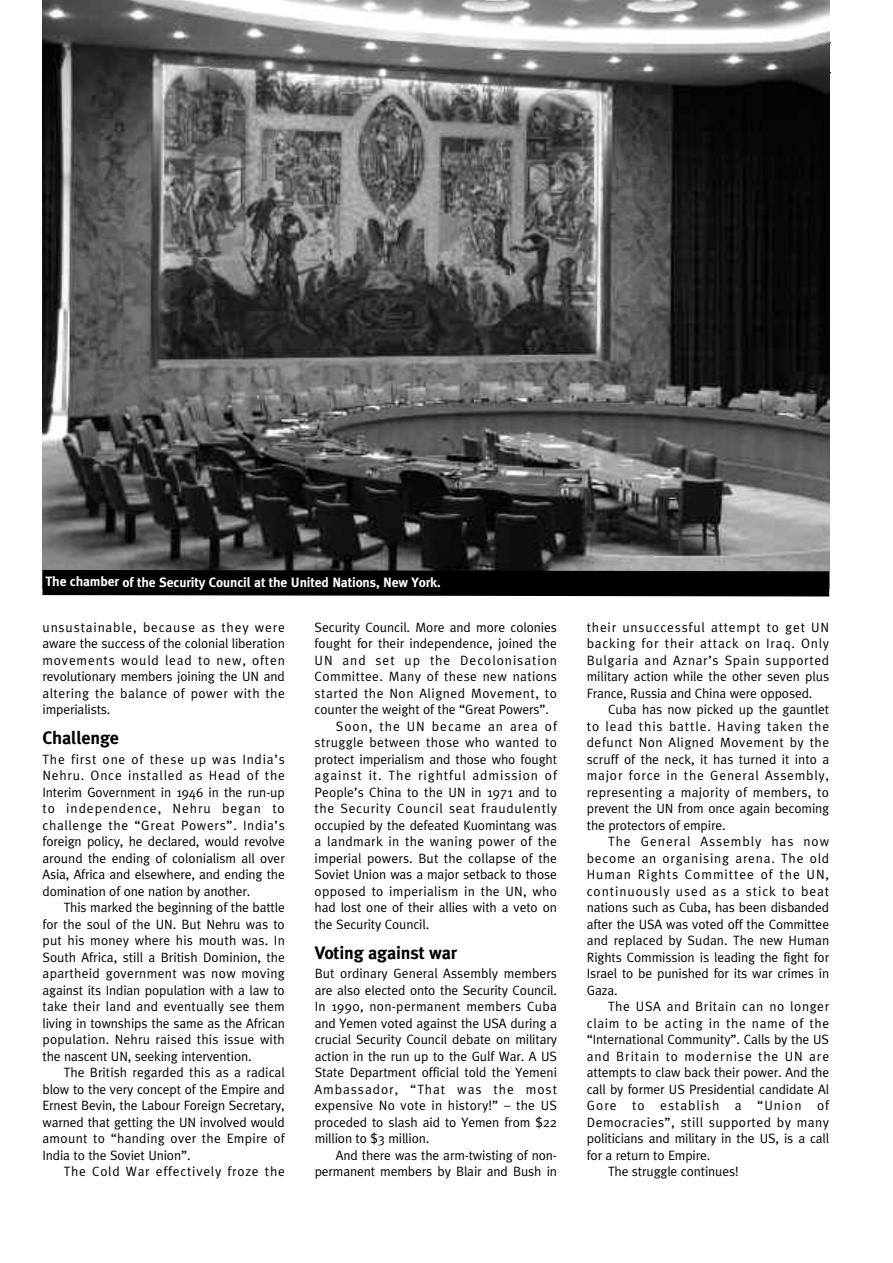
<style>
.page{position:relative;width:893px;height:1263px;background:#fff}
.page>*{position:absolute;margin:0;border:0;box-sizing:border-box;transform-origin:0 0}
.t1{font:700 18px "Meta Plus";letter-spacing:-.01em;color:#000}
.t2{font:13.5px/16.5px "Meta Plus";letter-spacing:-.01em;color:#000;text-align:justify}
.t3{font:13.5px "Meta Plus";letter-spacing:.07em;color:#000}
.t4{font:13.5px "Meta Plus";letter-spacing:.025em;color:#000}
.t5{font:13.5px "Meta Plus";letter-spacing:.05em;color:#000}
.t6{font:13.5px "Meta Plus";letter-spacing:.04em;color:#000}
.t7{font:700 13.5px "Meta Plus";letter-spacing:-.015em;color:#fff}
.t8{font:13.5px "Meta Plus";letter-spacing:.01em;color:#000}
.t9{font:13.5px "Meta Plus";letter-spacing:.035em;color:#000}
.t10{font:13.5px "Meta Plus";letter-spacing:.02em;color:#000}
.t11{font:13.5px "Meta Plus";letter-spacing:.055em;color:#000}
.t12{font:13.5px "Meta Plus";letter-spacing:.065em;color:#000}
</style>
<div class="page">
<hr style="left:44px;top:43px;width:787px;height:1px;background:#000">
<hr style="left:44px;top:72px;width:787px;height:1px;background:#000">
<img style="left:43px;top:0;width:786px;height:570px">
<div style="left:42px;top:570px;width:787px;height:26px;background:#000"></div>
<p class="t7" style="left:45px;top:577px;width:397px">The chamber of the Security Council at the United Nations, New York.</p>
<p class="t2" style="left:43px;top:620px;width:244px">unsustainable, because as they were aware the success of the colonial liberation movements would lead to new, often revolutionary members joining the UN and altering the balance of power with the imperialists.</p>
<h1 class="t1" style="left:43px;top:731px;width:78px">Challenge</h1>
<p class="t2" style="left:43px;top:752px;width:244px">The first one of these up was India’s Nehru. Once installed as Head of the Interim Government in 1946 in the run-up to independence, Nehru began to challenge the “Great Powers”. India’s foreign policy, he declared, would revolve around the ending of colonialism all over Asia, Africa and elsewhere, and ending the domination of one nation by another.</p>
<p class="t2" style="left:42px;top:900px;width:244px;text-indent:21px">This marked the beginning of the battle for the soul of the UN. But Nehru was to put his money where his mouth was. In South Africa, still a British Dominion, the apartheid government was now moving against its Indian population with a law to take their land and eventually see them living in townships the same as the African population. Nehru raised this issue with the nascent UN, seeking intervention.</p>
<p class="t2" style="left:42px;top:1065px;width:244px;text-indent:21px">The British regarded this as a radical blow to the very concept of the Empire and Ernest Bevin, the Labour Foreign Secretary, warned that getting the UN involved would amount to “handing over the Empire of India to the Soviet Union”.</p>
<p class="t11" style="left:64px;top:1167px;width:223px">The Cold War effectively froze the</p>
<p class="t2" style="left:315px;top:620px;width:244px">Security Council. More and more colonies</p>
<p class="t2" style="left:315px;top:636px;width:244px">fought for their independence, joined the</p>
<p class="t3" style="left:315px;top:655px;width:244px">UN and set up the Decolonisation</p>
<p class="t4" style="left:315px;top:672px;width:244px">Committee. Many of these new nations</p>
<p class="t6" style="left:315px;top:688px;width:244px">started the Non Aligned Movement, to</p>
<p class="t2" style="left:315px;top:702px;width:236px">counter the weight of the “Great Powers”.</p>
<p class="t3" style="left:336px;top:721px;width:223px">Soon, the UN became an area of</p>
<p class="t4" style="left:315px;top:738px;width:244px">struggle between those who wanted to</p>
<p class="t2" style="left:315px;top:752px;width:244px">protect imperialism and those who fought</p>
<p class="t3" style="left:315px;top:771px;width:244px">against it. The rightful admission of</p>
<p class="t2" style="left:315px;top:785px;width:244px">People’s China to the UN in 1971 and to</p>
<p class="t5" style="left:315px;top:804px;width:244px">the Security Council seat fraudulently</p>
<p class="t2" style="left:315px;top:818px;width:244px">occupied by the defeated Kuomintang was</p>
<p class="t4" style="left:315px;top:837px;width:244px">a landmark in the waning power of the</p>
<p class="t8" style="left:315px;top:853px;width:244px">imperial powers. But the collapse of the</p>
<p class="t2" style="left:315px;top:867px;width:244px">Soviet Union was a major setback to those</p>
<p class="t10" style="left:315px;top:886px;width:244px">opposed to imperialism in the UN, who</p>
<p class="t2" style="left:315px;top:900px;width:244px">had lost one of their allies with a veto on</p>
<p class="t2" style="left:315px;top:917px;width:116px">the Security Council.</p>
<h1 class="t1" style="left:315px;top:946px;width:144px">Voting against war</h1>
<p class="t2" style="left:315px;top:966px;width:244px">But ordinary General Assembly members are also elected onto the Security Council.<br>In 1990, non-permanent members Cuba and Yemen voted against the USA during a crucial Security Council debate on military action in the run up to the Gulf War. A US State Department official told the Yemeni Ambassador, “That was the most expensive No vote in history!” – the US proceded to slash aid to Yemen from $22 million to $3 million.</p>
<p class="t2" style="left:315px;top:1148px;width:244px;text-align:right">And there was the arm-twisting of non&shy;permanent members by Blair and Bush in</p>
<p class="t2" style="left:587px;top:620px;width:244px">their unsuccessful attempt to get UN backing for their attack on Iraq. Only Bulgaria and Aznar’s Spain supported military action while the other seven plus France, Russia and China were opposed.</p>
<p class="t2" style="left:587px;top:702px;width:244px;text-indent:21px">Cuba has now picked up the gauntlet to lead this battle. Having taken the defunct Non Aligned Movement by the scruff of the neck, it has turned it into a major force in the General Assembly, representing a majority of members, to prevent the UN from once again becoming the protectors of empire.</p>
<p class="t2" style="left:587px;top:834px;width:244px;text-indent:21px">The General Assembly has now become an organising arena. The old Human Rights Committee of the UN, continuously used as a stick to beat nations such as Cuba, has been disbanded after the USA was voted off the Committee and replaced by Sudan. The new Human Rights Commission is leading the fight for Israel to be punished for its war crimes in Gaza.</p>
<p class="t6" style="left:608px;top:1002px;width:223px">The USA and Britain can no longer</p>
<p class="t5" style="left:587px;top:1018px;width:244px">claim to be acting in the name of the</p>
<p class="t2" style="left:587px;top:1032px;width:244px">“International Community”. Calls by the US</p>
<p class="t12" style="left:587px;top:1051px;width:244px">and Britain to modernise the UN are</p>
<p class="t2" style="left:587px;top:1065px;width:244px">attempts to claw back their power. And the</p>
<p class="t2" style="left:587px;top:1082px;width:244px">call by former US Presidential candidate Al</p>
<p class="t3" style="left:587px;top:1101px;width:244px">Gore to establish a “Union of</p>
<p class="t9" style="left:587px;top:1117px;width:244px">Democracies”, still supported by many</p>
<p class="t2" style="left:587px;top:1131px;width:244px">politicians and military in the US, is a call</p>
<p class="t2" style="left:587px;top:1148px;width:125px">for a return to Empire.</p>
<p class="t2" style="left:608px;top:1164px;width:132px">The struggle continues!</p>
</div>
